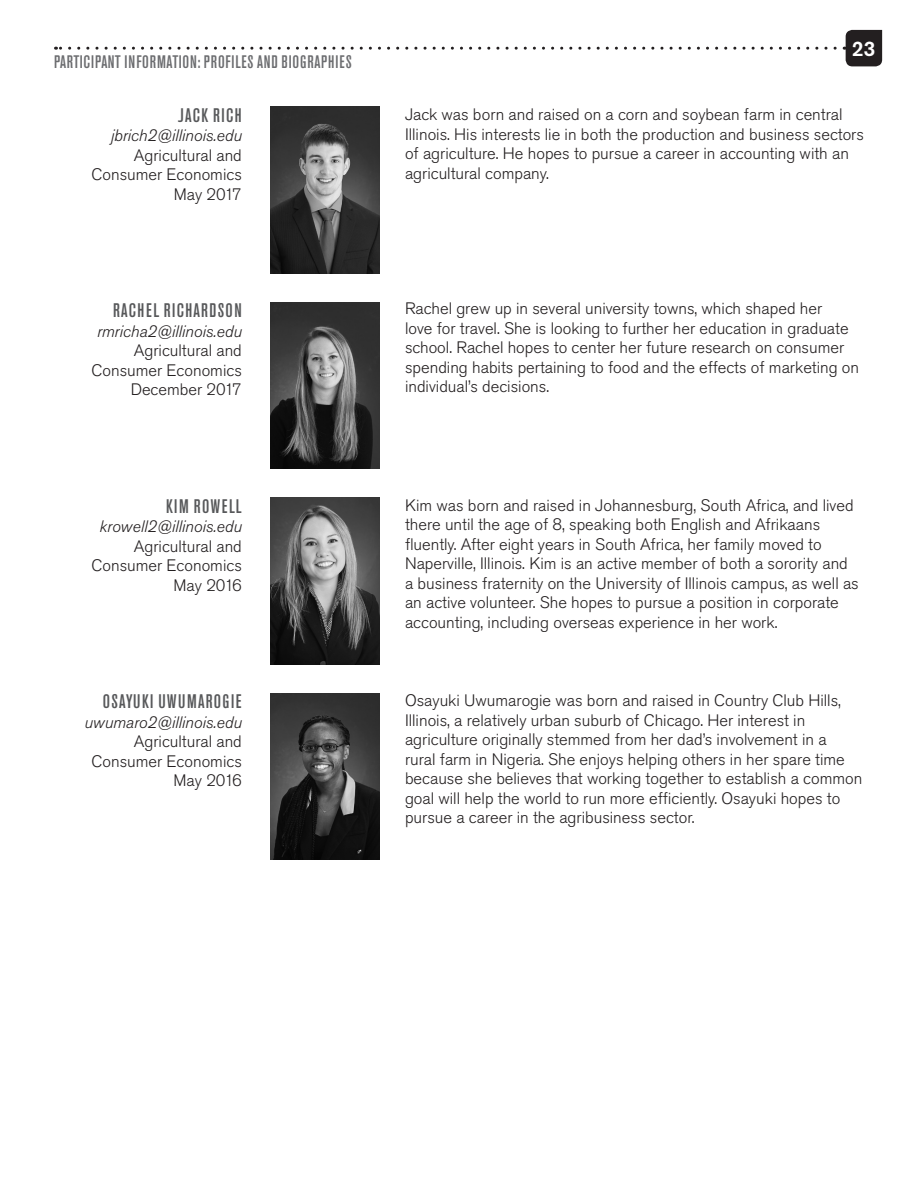
<style>
.page{position:relative;width:918px;height:1188px;background:#fff}
.page>*{position:absolute;margin:0;border:0;box-sizing:border-box;transform-origin:0 0}
.t1{font:500 21px "Akzidenz Grotesk Std";color:#fff}
.Name{font:500 condensed 19.5px "Akzidenz Grotesk Std";letter-spacing:.07em;color:#57585a}
.Page_Title_-_right{font:500 condensed 18px "Akzidenz Grotesk Std";letter-spacing:.045em;color:#6c6d70}
.Biographies{font:300 16.5px/19.5px "Akzidenz Grotesk Std";color:#231f20}
.Major_Graduation_Dat{font:300 16.5px/19.5px "Akzidenz Grotesk Std";color:#231f20;text-align:right}
.Email{font:italic 300 16.5px "Akzidenz Grotesk Std";color:#231f20}
</style>
<div class="page">
<svg style="left:56px;top:47px;width:779px;height:3px"></svg>
<svg style="left:844px;top:30px;width:38px;height:36px"></svg>
<img style="left:270px;top:107px;width:109px;height:166px">
<img style="left:270px;top:302px;width:109px;height:167px">
<img style="left:270px;top:498px;width:109px;height:166px">
<img style="left:270px;top:693px;width:109px;height:167px">
<p class="Page_Title_-_right" style="left:54px;top:51px;width:299px">PARTICIPANT INFORMATION: PROFILES AND BIOGRAPHIES</p>
<p class="Name" style="left:178px;top:104px;width:65px">JACK RICH</p>
<p class="Email" style="left:111px;top:126px;width:133px">jbrich2@illinois.edu</p>
<p class="Major_Graduation_Dat" style="left:92px;top:145px;width:152px">Agricultural and<br>Consumer Economics</p>
<p class="Major_Graduation_Dat" style="left:174px;top:184px;width:70px">May 2017</p>
<p class="Name" style="left:113px;top:299px;width:130px">RACHEL RICHARDSON</p>
<p class="Email" style="left:97px;top:322px;width:146px">rmricha2@illinois.edu</p>
<p class="Major_Graduation_Dat" style="left:92px;top:341px;width:152px">Agricultural and<br>Consumer Economics</p>
<p class="Major_Graduation_Dat" style="left:131px;top:380px;width:113px">December 2017</p>
<p class="Name" style="left:166px;top:495px;width:77px">KIM ROWELL</p>
<p class="Email" style="left:100px;top:517px;width:144px">krowell2@illinois.edu</p>
<p class="Major_Graduation_Dat" style="left:92px;top:536px;width:152px">Agricultural and<br>Consumer Economics</p>
<p class="Major_Graduation_Dat" style="left:174px;top:575px;width:70px">May 2016</p>
<p class="Name" style="left:103px;top:690px;width:140px">OSAYUKI UWUMAROGIE</p>
<p class="Email" style="left:84px;top:713px;width:159px">uwumaro2@illinois.edu</p>
<p class="Major_Graduation_Dat" style="left:92px;top:732px;width:152px">Agricultural and<br>Consumer Economics</p>
<p class="Major_Graduation_Dat" style="left:174px;top:771px;width:70px">May 2016</p>
<p class="t1" style="left:852px;top:36px;width:25px">23</p>
<p class="Biographies" style="left:405px;top:105px;width:461px">Jack was born and raised on a corn and soybean farm in central Illinois. His interests lie in both the production and business sectors of agriculture. He hopes to pursue a career in accounting with an agricultural company.</p>
<p class="Biographies" style="left:405px;top:299px;width:456px">Rachel grew up in several university towns, which shaped her<br>love for travel. She is looking to further her education in graduate school. Rachel hopes to center her future research on consumer spending habits pertaining to food and the effects of marketing on individual’s decisions.</p>
<p class="Biographies" style="left:405px;top:496px;width:455px">Kim was born and raised in Johannesburg, South Africa, and lived there until the age of 8, speaking both English and Afrikaans fluently. After eight years in South Africa, her family moved to Naperville, Illinois. Kim is an active member of both a sorority and a business fraternity on the University of Illinois campus, as well as an active volunteer. She hopes to pursue a position in corporate accounting, including overseas experience in her work.</p>
<p class="Biographies" style="left:405px;top:691px;width:459px">Osayuki Uwumarogie was born and raised in Country Club Hills, Illinois, a relatively urban suburb of Chicago. Her interest in agriculture originally stemmed from her dad’s involvement in a<br>rural farm in Nigeria. She enjoys helping others in her spare time because she believes that working together to establish a common goal will help the world to run more efficiently. Osayuki hopes to pursue a career in the agribusiness sector.</p>
</div>
